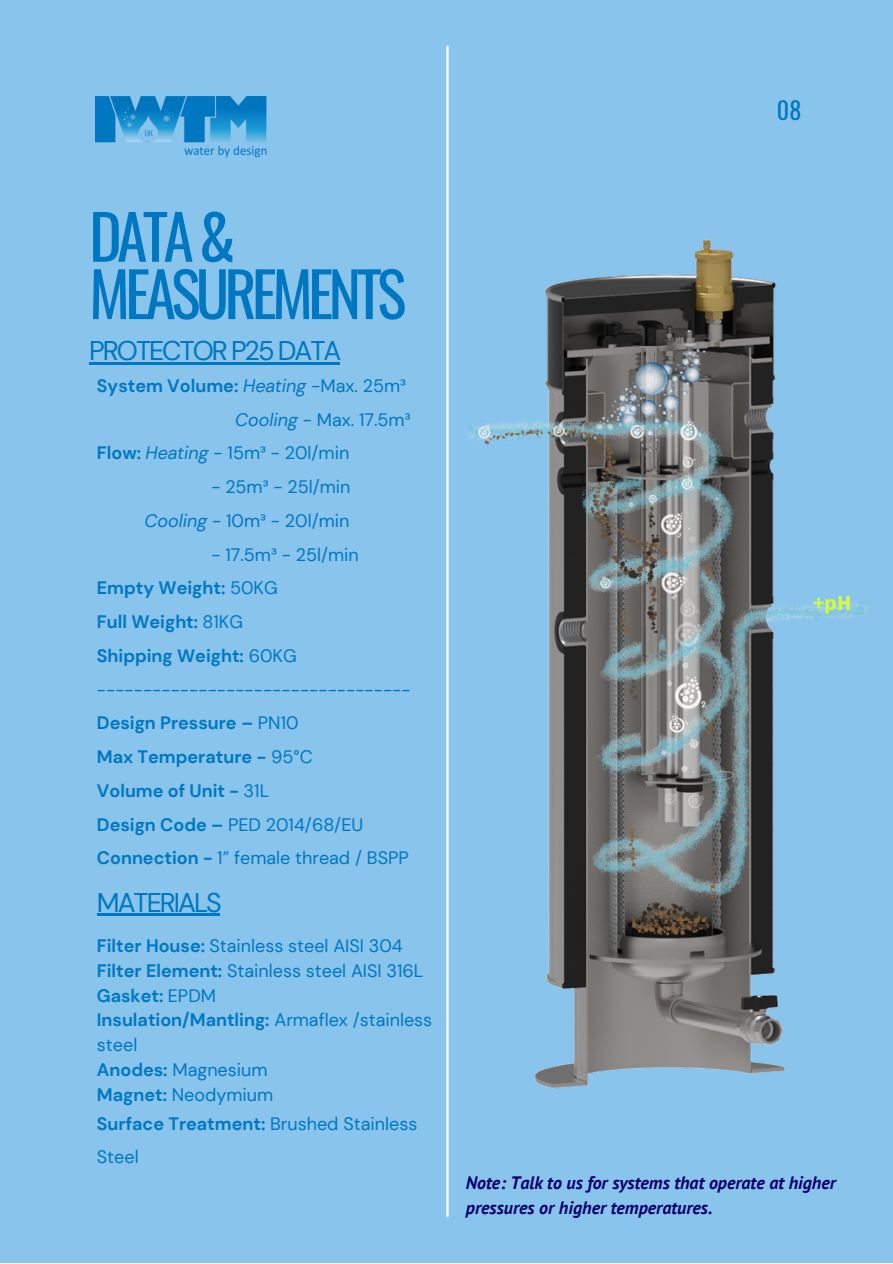
<style>
.page{position:relative;width:893px;height:1264px;background:#fff}
.page>*{position:absolute;margin:0;border:0;box-sizing:border-box;transform-origin:0 0}
.t1{font:61.5px/57.3px "Oswald";letter-spacing:-.075em;color:#0077c0}
.t2{font:27px "DM Sans";letter-spacing:-.075em;color:#0077c0}
.t3{font:24px "Oswald";color:#0077c0}
.t4{font:18px/33.8px "DM Sans";color:#0077c0}
.t5{font:italic 700 18px/24.8px "PT Sans";color:#0f006d}
.t6{font:700 18px "DM Sans";color:#0077c0}
.s1{font-weight:400;font-style:italic}
.s2{font-weight:400}
.s3{font-style:italic}
.s4{font-weight:700}
</style>
<div class="page">
<div style="left:0;top:0;width:892px;height:1262px;background:#88c4eb"></div>
<hr style="left:446px;top:46px;width:2px;height:1169px;background:#fff">
<img style="left:467px;top:239px;width:401px;height:850px">
<hr style="left:89px;top:362px;width:250px;height:2px;background:#0077c0">
<hr style="left:97px;top:913px;width:123px;height:3px;background:#0077c0">
<img style="left:96px;top:96px;width:171px;height:62px">
<h3 class="t3" style="left:777px;top:91px;width:26px">08</h3>
<h1 class="t1" style="left:89px;top:205px;width:318px">DATA &amp;<br>MEASUREMENTS</h1>
<h2 class="t2" style="left:89px;top:333px;width:253px">PROTECTOR P25 DATA</h2>
<p class="t6" style="left:97px;top:374px;width:310px">System Volume: <span class="s1">Heating</span> <span class="s2">-Max. 25m³</span></p>
<p class="t4" style="left:235px;top:403px;width:177px"><span class="s3">Cooling</span> - Max. 17.5m³</p>
<p class="t4" style="left:97px;top:436px;width:254px"><span class="s4">Flow:</span> <span class="s3">Heating</span> - 15m³ - 20l/min</p>
<p class="t4" style="left:144px;top:470px;width:207px;text-align:right">- 25m³ - 25l/min<br><span class="s3">Cooling</span> - 10m³ - 20l/min</p>
<p class="t4" style="left:97px;top:537px;width:315px;text-indent:114px">- 17.5m³ - 25l/min<br><span class="s4">Empty Weight:</span> 50KG<br><span class="s4">Full Weight:</span> 81KG<br><span class="s4">Shipping Weight:</span> 60KG ----------------------------------<br><span class="s4">Design Pressure –</span> PN10<br><span class="s4">Max Temperature -</span> 95°C<br><span class="s4">Volume of Unit -</span> 31L<br><span class="s4">Design Code –</span> PED 2014/68/EU<br><span class="s4">Connection -</span> 1” female thread / BSPP</p>
<h2 class="t2" style="left:97px;top:884px;width:126px">MATERIALS</h2>
<p class="t4" style="left:97px;top:933px;width:337px;line-height:24.8px"><span class="s4">Filter House:</span> Stainless steel AISI 304<br><span class="s4">Filter Element:</span> Stainless steel AISI 316L<br><span class="s4">Gasket:</span> EPDM<br><span class="s4">Insulation/Mantling:</span> Armaflex /stainless steel<br><span class="s4">Anodes:</span> Magnesium<br><span class="s4">Magnet:</span> Neodymium</p>
<p class="t4" style="left:97px;top:1106px;width:322px"><span class="s4">Surface Treatment:</span> Brushed Stainless<br>Steel</p>
<p class="t5" style="left:466px;top:1170px;width:371px">Note: Talk to us for systems that operate at higher pressures or higher temperatures.</p>
</div>
